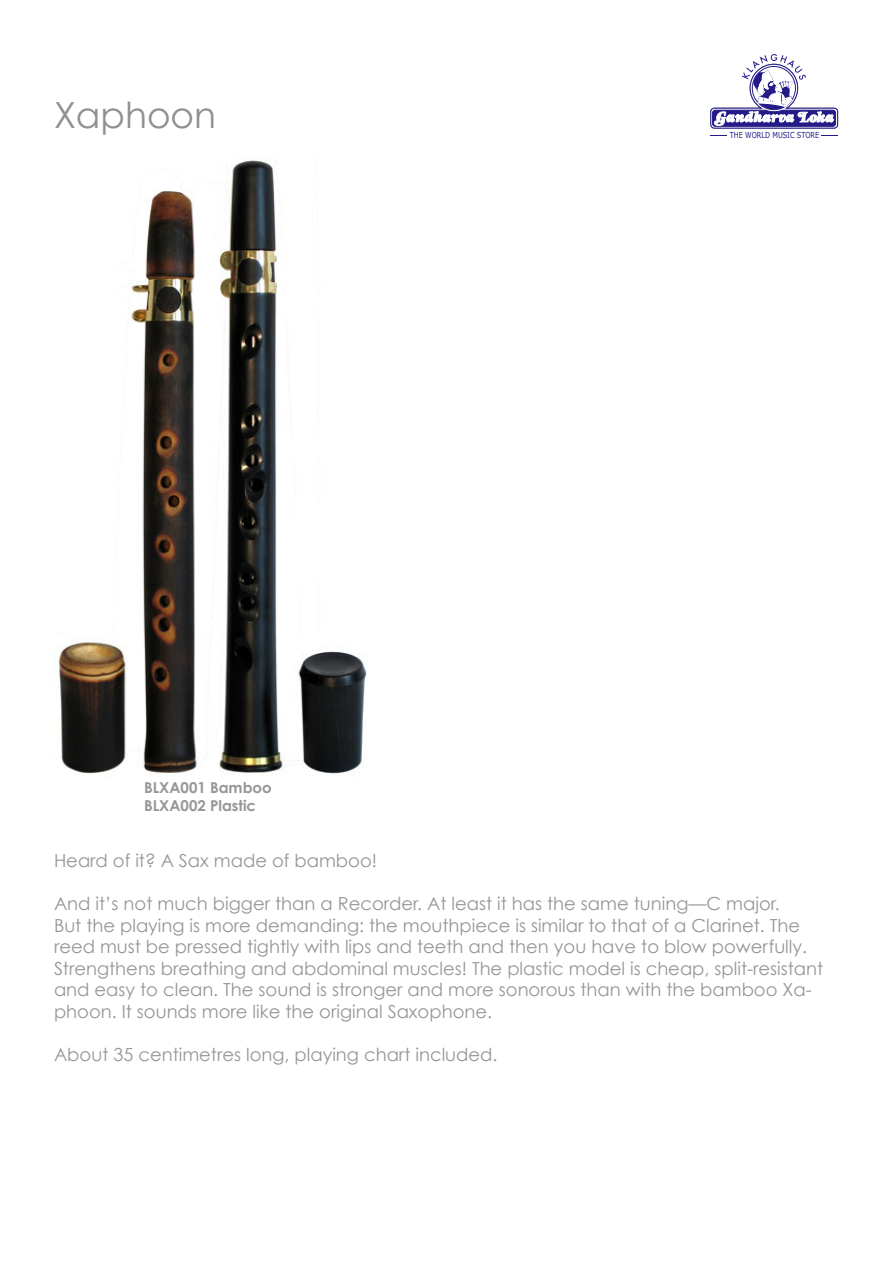
<style>
.page{position:relative;width:893px;height:1263px;background:#fff}
.page>*{position:absolute;margin:0;border:0;box-sizing:border-box;transform-origin:0 0}
.t1{font:36px "Century Gothic";color:#8e9092}
.t2{font:18px/21.6px "Century Gothic";color:#949698}
.t3{font:700 15px/18px "Century Gothic";color:#949698}
.t4{font:8.25px "Verdana";color:#251b88;scale:.8 1}
</style>
<div class="page">
<img style="left:58px;top:160px;width:309px;height:614px">
<svg style="left:710px;top:54px;width:128px;height:75px"></svg>
<svg style="left:822px;top:135px;width:16px;height:1px"></svg>
<svg style="left:711px;top:135px;width:16px;height:1px"></svg>
<h1 class="t1" style="left:54px;top:93px;width:164px">Xaphoon</h1>
<p class="t3" style="left:144px;top:778px;width:129px">BLXA001 Bamboo<br>BLXA002 Plastic</p>
<p class="t4" style="left:730px;top:130px;width:113px">THE WORLD MUSIC STORE</p>
<p class="t2" style="left:54px;top:849px;width:325px">Heard of it? A Sax made of bamboo!</p>
<p class="t2" style="left:54px;top:892px;width:771px">And it’s not much bigger than a Recorder. At least it has the same tuning—C major.<br>But the playing is more demanding: the mouthpiece is similar to that of a Clarinet. The reed must be pressed tightly with lips and teeth and then you have to blow powerfully.<br>Strengthens breathing and abdominal muscles! The plastic model is cheap, split-resistant and easy to clean. The sound is stronger and more sonorous than with the bamboo Xa&shy;phoon. It sounds more like the original Saxophone.</p>
<p class="t2" style="left:54px;top:1044px;width:445px">About 35 centimetres long, playing chart included.</p>
</div>
